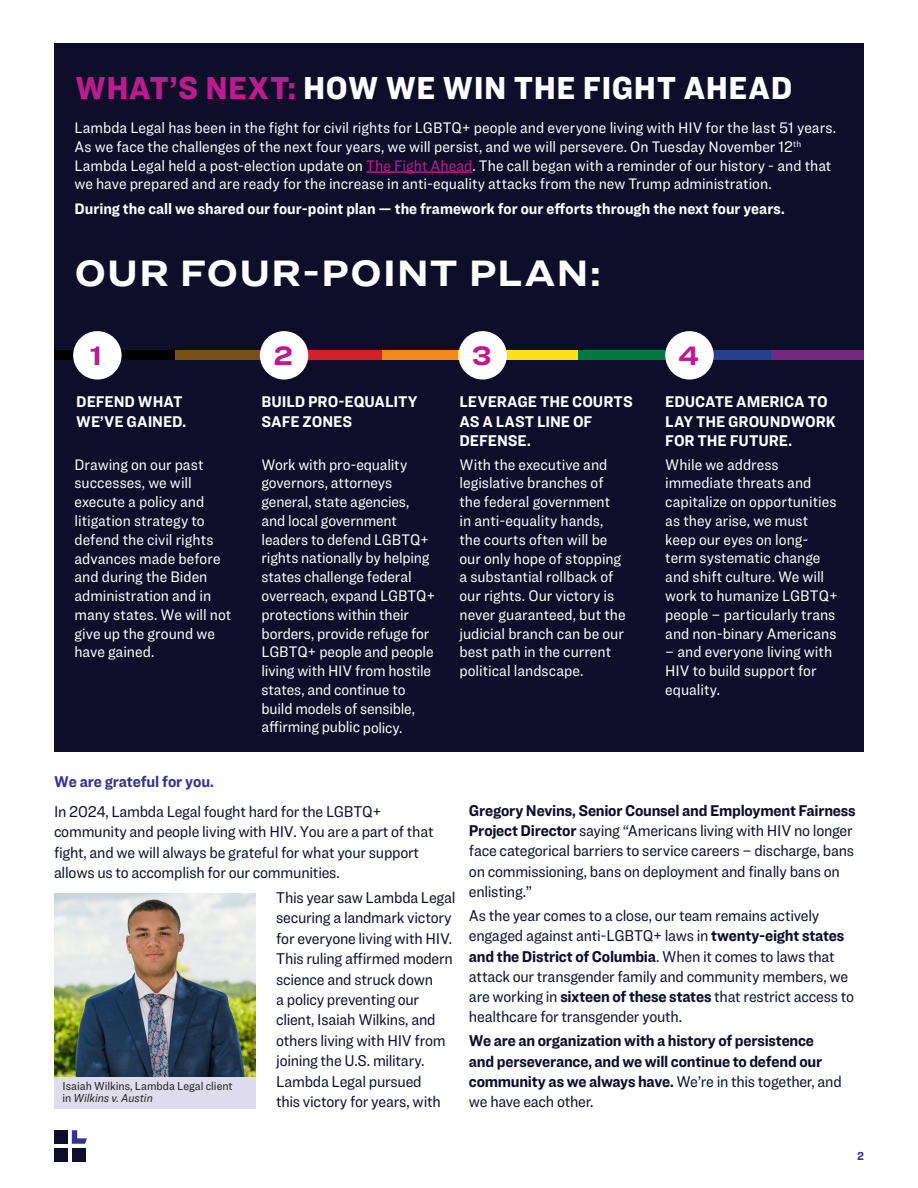
<style>
.page{position:relative;width:918px;height:1188px;background:#fff}
.page>*{position:absolute;margin:0;border:0;box-sizing:border-box;transform-origin:0 0}
.body_copy{font:700 38.1px "Ringside Wide";letter-spacing:.02em;color:#fff}
.body_copy-2{font:900 33px "Ringside Narrow";letter-spacing:.015em;color:#fff}
.body_copy-3{font:700 27.75px "Ringside Wide";color:#bc1b8d}
.body_copy-4{font:16.2px/20.4px "Ringside Narrow";letter-spacing:-.015em;color:#0e0e2b}
.body_copy-5{font:700 16.2px/20.1px "Ringside Narrow";letter-spacing:-.015em;color:#0e0e2b}
.body_copy-6{font:700 16.2px/19.4px "Ringside Narrow";color:#fff}
.body_copy-7{font:15.9px/18.8px "Ringside Narrow";color:#fff}
.body_copy-8{font:700 15.9px "Ringside Narrow";color:#fff}
.body_copy-9{font:12px/12px "Ringside Narrow";color:#231f20}
.t1{font:700 12px "Ringside Narrow";color:#32348f}
.s1{color:#bc1b8d}
.s2{font-size:15.75px}
.s3{font-weight:700;color:#32348f}
.s4{font-style:italic}
.s5{font-weight:700}
.s6{font-weight:400}
</style>
<div class="page">
<div style="left:54px;top:43px;width:810px;height:709px;background:#0e0e2b"></div>
<hr style="left:366px;top:171px;width:107px;height:2px;background:#bc1b8d">
<div style="left:54px;top:351px;width:123px;height:9px;background:#000"></div>
<div style="left:176px;top:351px;width:84px;height:9px;background:#784f17"></div>
<div style="left:260px;top:351px;width:132px;height:9px;background:#d12129"></div>
<div style="left:382px;top:351px;width:78px;height:9px;background:#f58a1f"></div>
<div style="left:458px;top:351px;width:125px;height:9px;background:#fce01a"></div>
<div style="left:578px;top:351px;width:94px;height:9px;background:#007840"></div>
<div style="left:673px;top:351px;width:102px;height:9px;background:#24408f"></div>
<div style="left:771px;top:351px;width:93px;height:9px;background:#732982"></div>
<div style="left:73px;top:331px;width:49px;height:49px;background:#fff;border-radius:50%"></div>
<div style="left:260px;top:331px;width:48px;height:49px;background:#fff;border-radius:50%"></div>
<div style="left:458px;top:331px;width:49px;height:49px;background:#fff;border-radius:50%"></div>
<div style="left:665px;top:331px;width:49px;height:49px;background:#fff;border-radius:50%"></div>
<svg style="left:72px;top:1130px;width:15px;height:14px"></svg>
<div style="left:54px;top:1130px;width:14px;height:14px;background:#0e0e2b"></div>
<div style="left:54px;top:1148px;width:14px;height:14px;background:#0e0e2b"></div>
<div style="left:72px;top:1148px;width:13px;height:14px;background:#0e0e2b"></div>
<div style="left:54px;top:1074px;width:202px;height:34px;background:#dedced"></div>
<img style="left:54px;top:893px;width:202px;height:184px">
<p class="body_copy-2" style="left:76px;top:63px;width:718px"><span class="s1">WHAT’S NEXT:</span> HOW WE WIN THE FIGHT AHEAD</p>
<p class="body_copy-7" style="left:75px;top:118px;width:763px">Lambda Legal has been in the fight for civil rights for LGBTQ+ people and everyone living with HIV for the last 51 years.<br>As we face the challenges of the next four years, we will persist, and we will persevere. On Tuesday November 12<sup>th </sup>Lambda Legal held a post-election update on <span class="s1">The Fight Ahead</span>. The call began with a reminder of our history - and that we have prepared and are ready for the increase in anti-equality attacks from the new Trump administration.</p>
<p class="body_copy-8" style="left:75px;top:197px;width:712px">During the call we shared our four-point plan — the framework for our efforts through the next four years.</p>
<p class="body_copy" style="left:75px;top:244px;width:528px">OUR FOUR-POINT PLAN:</p>
<p class="body_copy-3" style="left:90px;top:335px;width:14px">1</p>
<p class="body_copy-3" style="left:273px;top:335px;width:21px">2</p>
<p class="body_copy-3" style="left:472px;top:335px;width:22px">3</p>
<p class="body_copy-3" style="left:678px;top:335px;width:22px">4</p>
<p class="body_copy-6" style="left:76px;top:392px;width:112px">DEFEND WHAT<br>WE’VE GAINED.</p>
<p class="body_copy-6" style="left:262px;top:392px;width:158px">BUILD PRO-EQUALITY<br>SAFE ZONES</p>
<p class="body_copy-6" style="left:460px;top:392px;width:175px">LEVERAGE THE COURTS<br>AS A LAST LINE OF<br>DEFENSE.</p>
<p class="body_copy-6" style="left:665px;top:392px;width:172px">EDUCATE AMERICA TO<br>LAY THE GROUNDWORK<br>FOR THE FUTURE.</p>
<p class="body_copy-7" style="left:75px;top:455px;width:158px">Drawing on our past successes, we will execute a policy and litigation strategy to defend the civil rights advances made before and during the Biden administration and in many states. We will not give up the ground we have gained.</p>
<p class="body_copy-7" style="left:262px;top:455px;width:175px">Work with pro-equality governors, attorneys general, state agencies, and local government leaders to defend LGBTQ+ rights nationally by helping states challenge federal overreach, expand LGBTQ+ protections within their borders, provide refuge for<br>LGBTQ+ people and people living with HIV from hostile states, and continue to build models of sensible, affirming public <span class="s2">policy.</span></p>
<p class="body_copy-7" style="left:460px;top:455px;width:168px">With the executive and legislative branches of the federal government in anti-equality hands, the courts often will be our only hope of stopping a substantial rollback of our rights. Our victory is never guaranteed, but the judicial branch can be our best path in the current political landscape.</p>
<p class="body_copy-7" style="left:665px;top:455px;width:174px">While we address immediate threats and capitalize on opportunities as they arise, we must keep our eyes on long&shy;term systematic change and shift culture. We will work to humanize LGBTQ+ people – particularly trans and non-binary Americans</p>
<p class="body_copy-7" style="left:665px;top:642px;width:169px">– and everyone living with<br>HIV to build support for equality.</p>
<p class="body_copy-4" style="left:54px;top:767px;width:329px;line-height:29.4px"><span class="s3">We are grateful for you.<br></span>In 2024, Lambda Legal fought hard for the LGBTQ+</p>
<p class="body_copy-4" style="left:54px;top:821px;width:381px">community and people living with HIV. You are a part of that fight, and we will always be grateful for what your support allows us to accomplish for our communities.</p>
<p class="body_copy-9" style="left:62px;top:1079px;width:172px">Isaiah Wilkins, Lambda Legal client in <span class="s4">Wilkins v. Austin</span></p>
<p class="body_copy-4" style="left:276px;top:887px;width:181px">This year saw Lambda Legal securing a landmark victory for everyone living with HIV.<br>This ruling affirmed modern science and struck down<br>a policy preventing our client, Isaiah Wilkins, and others living with HIV from joining the U.S. military.<br>Lambda Legal pursued<br>this victory for years, with</p>
<p class="body_copy-4" style="left:469px;top:800px;width:388px"><span class="s5">Gregory Nevins, Senior Counsel and Employment Fairness Project Director</span> saying “Americans living with HIV no longer face categorical barriers to service careers – discharge, bans on commissioning, bans on deployment and finally bans on enlisting.”</p>
<p class="body_copy-4" style="left:469px;top:905px;width:387px">As the year comes to a close, our team remains actively engaged against anti-LGBTQ+ laws in <span class="s5">twenty-eight states and the District of Columbia</span>. When it comes to laws that attack our transgender family and community members, we are working in <span class="s5">sixteen of these states</span> that restrict access to healthcare for transgender youth.</p>
<p class="body_copy-5" style="left:469px;top:1031px;width:374px">We are an organization with a history of persistence and perseverance, and we will continue to defend our community as we always have. <span class="s6">We’re in this together, and we have each other.</span></p>
<p class="t1" style="left:857px;top:1147px;width:8px">2</p>
</div>
